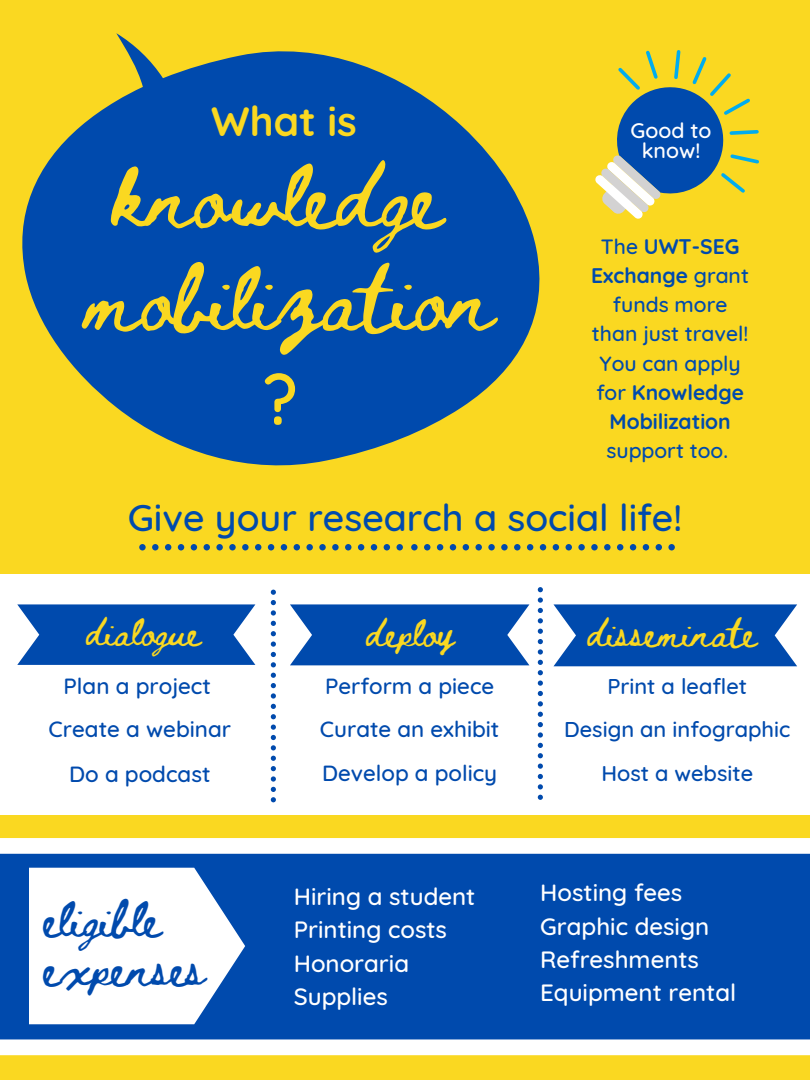
<style>
.page{position:relative;width:810px;height:1080px;background:#fad821}
.page>*{position:absolute;margin:0;border:0;box-sizing:border-box;transform-origin:0 0}
.t1{font:500 70.06px "Quicksand";color:#fad821}
.t2{font:63.88px/102.6px "Beth Ellen";color:#fad821;text-align:center}
.t3{font:700 40.88px "Quicksand";color:#fad821}
.t4{font:500 37.62px "Quicksand";color:#004aad}
.t5{font:35.75px/49.6px "Beth Ellen";color:#004aad}
.t6{font:28.06px "Beth Ellen";color:#fad821}
.t7{font:27.62px "Beth Ellen";color:#fad821}
.t8{font:27.44px "Beth Ellen";color:#fad821}
.t9{font:500 24px/33.4px "Quicksand";color:#fff}
.t10{font:500 22.44px "Quicksand";color:#004aad}
.t11{font:500 22.31px "Quicksand";color:#004aad}
.t12{font:500 21.81px "Quicksand";color:#004aad}
.t13{font:500 21.38px/20.5px "Quicksand";color:#fff;text-align:center}
.t14{font:500 21.06px/29.2px "Quicksand";color:#004aad;text-align:center}
.s1{font-weight:700}
</style>
<div class="page">
<div style="left:0;top:574px;width:810px;height:240px;background:#fff"></div>
<svg style="left:22px;top:33px;width:518px;height:433px;fill:#004aad"></svg>
<svg style="left:17px;top:604px;width:238px;height:61px"></svg>
<svg style="left:553px;top:604px;width:244px;height:62px"></svg>
<svg style="left:290px;top:604px;width:239px;height:61px"></svg>
<svg style="left:271px;top:590px;width:5px;height:212px"></svg>
<svg style="left:538px;top:587px;width:5px;height:213px"></svg>
<div style="left:0;top:845px;width:810px;height:202px;background:#004aad"></div>
<div style="left:0;top:838px;width:810px;height:16px;background:#fff"></div>
<div style="left:0;top:1039px;width:810px;height:16px;background:#fff"></div>
<svg style="left:29px;top:868px;width:216px;height:156px"></svg>
<svg style="left:595px;top:50px;width:164px;height:169px"></svg>
<svg style="left:139px;top:544px;width:264px;height:6px"></svg>
<svg style="left:411px;top:544px;width:264px;height:6px"></svg>
<h3 class="t3" style="left:211px;top:95px;width:147px">What is</h3>
<h2 class="t2" style="left:84px;top:153px;width:412px">knowledge mobilization</h2>
<h1 class="t1" style="left:262px;top:355px;width:37px">?</h1>
<p class="t13" style="left:631px;top:120px;width:82px">Good to know!</p>
<p class="t14" style="left:591px;top:231px;width:159px">The <span class="s1">UWT-SEG<br>Exchange</span> grant funds more than just travel!<br>You can apply for <span class="s1">Knowledge<br>Mobilization</span></p>
<p class="t14" style="left:606px;top:436px;width:123px">support too.</p>
<h3 class="t4" style="left:128px;top:494px;width:556px">Give your research a social life!</h3>
<p class="t8" style="left:86px;top:620px;width:116px">dialogue</p>
<p class="t7" style="left:366px;top:620px;width:89px">deploy</p>
<p class="t6" style="left:587px;top:620px;width:171px">disseminate</p>
<p class="t10" style="left:63px;top:672px;width:149px">Plan a project</p>
<p class="t11" style="left:325px;top:671px;width:171px">Perform a piece</p>
<p class="t12" style="left:607px;top:672px;width:141px">Print a leaflet</p>
<p class="t10" style="left:49px;top:715px;width:184px">Create a webinar</p>
<p class="t11" style="left:320px;top:715px;width:181px">Curate an exhibit</p>
<p class="t12" style="left:564px;top:716px;width:228px">Design an infographic</p>
<p class="t11" style="left:322px;top:759px;width:177px">Develop a policy</p>
<p class="t10" style="left:69px;top:759px;width:143px">Do a podcast</p>
<p class="t12" style="left:601px;top:759px;width:153px">Host a website</p>
<h3 class="t5" style="left:44px;top:899px;width:163px">eligible expenses</h3>
<p class="t9" style="left:294px;top:879px;width:183px">Hiring a student<br>Printing costs<br>Honoraria<br>Supplies</p>
<p class="t9" style="left:540px;top:876px;width:197px">Hosting fees<br>Graphic design<br>Refreshments<br>Equipment rental</p>
</div>
